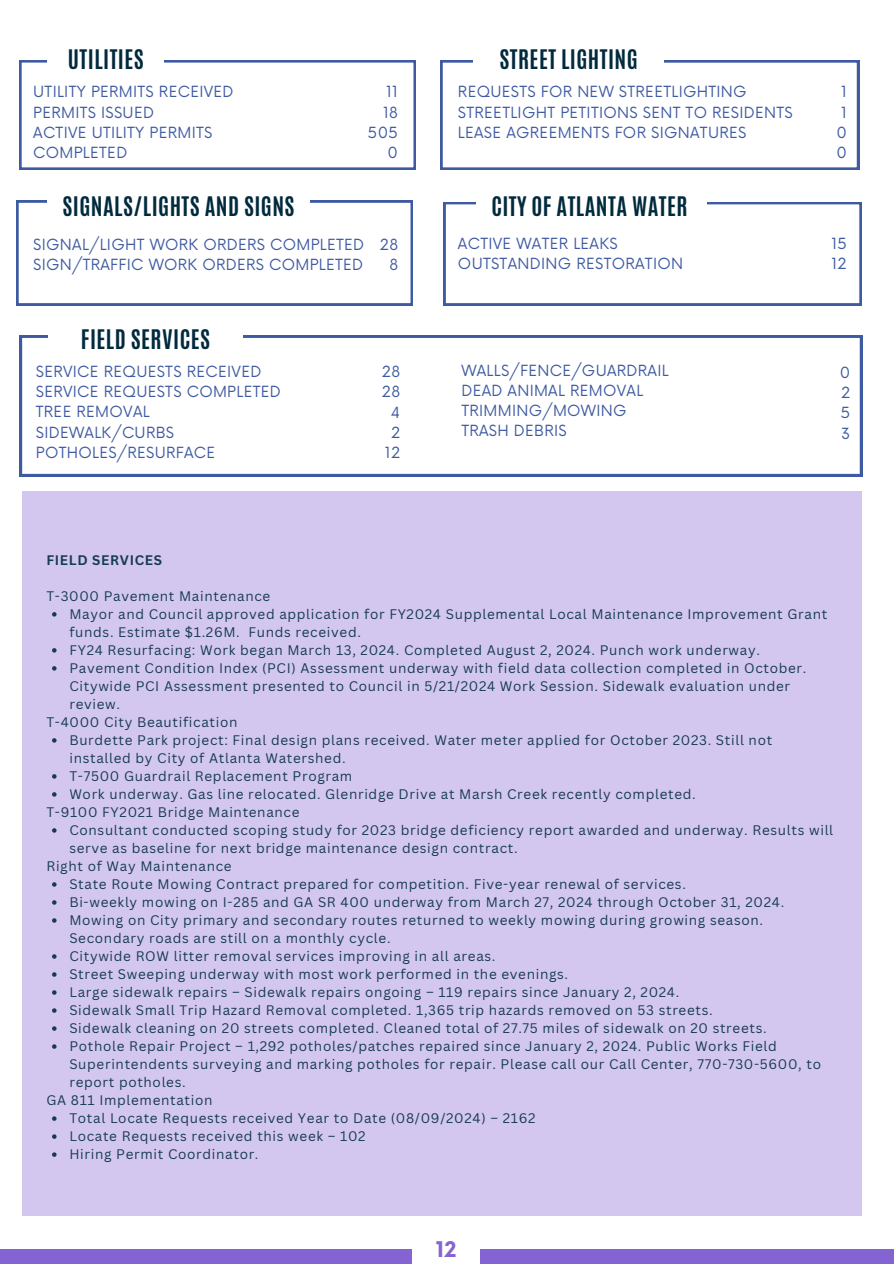
<style>
.page{position:relative;width:894px;height:1264px;background:#fff}
.page>*{position:absolute;margin:0;border:0;box-sizing:border-box;transform-origin:0 0}
.t1{font:700 22.5px "Antonio";letter-spacing:.02em;color:#022a3d}
.t2{font:700 21px "Now";color:#8463d3}
.t3{font:15px/20.2px "Now";letter-spacing:.02em;color:#3e5aa2}
.t4{font:13.5px/18px "Canva Sans";letter-spacing:.05em;color:#173b53}
.t5{font:700 13.5px "Canva Sans";letter-spacing:.05em;color:#173b53}
</style>
<div class="page">
<div style="left:0;top:1249px;width:893px;height:14px;background:#8463d3"></div>
<div style="left:412px;top:1230px;width:68px;height:33px;background:#fff"></div>
<svg style="left:20px;top:336px;width:841px;height:140px"></svg>
<svg style="left:48px;top:336px;width:194px;height:33px"></svg>
<div style="left:23px;top:491px;width:838px;height:724px;background:#d3c7ef"></div>
<svg style="left:52px;top:612px;width:5px;height:4px"></svg>
<svg style="left:52px;top:648px;width:5px;height:4px"></svg>
<svg style="left:52px;top:666px;width:5px;height:4px"></svg>
<svg style="left:52px;top:738px;width:5px;height:4px"></svg>
<svg style="left:52px;top:774px;width:5px;height:4px"></svg>
<svg style="left:52px;top:792px;width:5px;height:4px"></svg>
<svg style="left:52px;top:828px;width:5px;height:4px"></svg>
<svg style="left:52px;top:882px;width:5px;height:4px"></svg>
<svg style="left:52px;top:900px;width:5px;height:4px"></svg>
<svg style="left:52px;top:918px;width:5px;height:4px"></svg>
<svg style="left:52px;top:954px;width:5px;height:4px"></svg>
<svg style="left:52px;top:972px;width:5px;height:4px"></svg>
<svg style="left:52px;top:990px;width:5px;height:4px"></svg>
<svg style="left:52px;top:1008px;width:5px;height:4px"></svg>
<svg style="left:52px;top:1026px;width:5px;height:4px"></svg>
<svg style="left:52px;top:1044px;width:5px;height:4px"></svg>
<svg style="left:52px;top:1116px;width:5px;height:4px"></svg>
<svg style="left:52px;top:1134px;width:5px;height:4px"></svg>
<svg style="left:52px;top:1152px;width:5px;height:4px"></svg>
<svg style="left:19px;top:60px;width:396px;height:109px"></svg>
<svg style="left:443px;top:202px;width:418px;height:103px"></svg>
<svg style="left:16px;top:200px;width:396px;height:105px"></svg>
<svg style="left:440px;top:60px;width:418px;height:110px"></svg>
<svg style="left:474px;top:60px;width:189px;height:29px"></svg>
<p class="t1" style="left:68px;top:43px;width:77px">UTILITIES</p>
<p class="t3" style="left:33px;top:82px;width:202px">UTILITY PERMITS RECEIVED<br>PERMITS ISSUED<br>ACTIVE UTILITY PERMITS<br>COMPLETED</p>
<p class="t3" style="left:386px;top:83px;width:13px">11</p>
<p class="t3" style="left:383px;top:103px;width:16px">18</p>
<p class="t3" style="left:368px;top:123px;width:31px">505</p>
<p class="t3" style="left:387px;top:143px;width:12px">0</p>
<p class="t1" style="left:499px;top:43px;width:140px">STREET LIGHTING</p>
<p class="t3" style="left:458px;top:82px;width:336px">REQUESTS FOR NEW STREETLIGHTING<br>STREETLIGHT PETITIONS SENT TO RESIDENTS<br>LEASE AGREEMENTS FOR SIGNATURES</p>
<p class="t3" style="left:840px;top:83px;width:7px">1</p>
<p class="t3" style="left:840px;top:103px;width:7px">1</p>
<p class="t3" style="left:836px;top:123px;width:12px">0</p>
<p class="t3" style="left:836px;top:143px;width:12px">0</p>
<p class="t1" style="left:62px;top:190px;width:233px">SIGNALS/LIGHTS AND SIGNS</p>
<p class="t1" style="left:491px;top:190px;width:198px">CITY OF ATLANTA WATER</p>
<p class="t3" style="left:33px;top:235px;width:332px">SIGNAL/LIGHT WORK ORDERS COMPLETED<br>SIGN/TRAFFIC WORK ORDERS COMPLETED</p>
<p class="t3" style="left:380px;top:235px;width:20px">28</p>
<p class="t3" style="left:389px;top:255px;width:10px">8</p>
<p class="t1" style="left:81px;top:323px;width:131px">FIELD SERVICES</p>
<p class="t3" style="left:36px;top:362px;width:246px">SERVICE REQUESTS RECEIVED<br>SERVICE REQUESTS COMPLETED<br>TREE REMOVAL<br>SIDEWALK/CURBS<br>POTHOLES/RESURFACE</p>
<p class="t3" style="left:382px;top:362px;width:20px">28</p>
<p class="t3" style="left:382px;top:382px;width:20px">28</p>
<h3 class="t3" style="left:391px;top:403px;width:11px">4</h3>
<h1 class="t3" style="left:391px;top:423px;width:11px">2</h1>
<p class="t3" style="left:385px;top:443px;width:17px">12</p>
<p class="t3" style="left:458px;top:234px;width:226px">ACTIVE WATER LEAKS<br>OUTSTANDING RESTORATION</p>
<p class="t3" style="left:831px;top:234px;width:17px">15</p>
<p class="t3" style="left:831px;top:254px;width:17px">12</p>
<p class="t3" style="left:461px;top:361px;width:209px">WALLS/FENCE/GUARDRAIL<br>DEAD ANIMAL REMOVAL<br>TRIMMING/MOWING<br>TRASH DEBRIS</p>
<h3 class="t3" style="left:839px;top:363px;width:12px">0</h3>
<h1 class="t3" style="left:840px;top:383px;width:11px">2</h1>
<p class="t3" style="left:840px;top:403px;width:11px">5</p>
<p class="t3" style="left:840px;top:424px;width:11px">3</p>
<p class="t5" style="left:46px;top:550px;width:117px">FIELD SERVICES</p>
<p class="t4" style="left:46px;top:586px;width:225px">T-3000 Pavement Maintenance</p>
<h3 class="t4" style="left:69px;top:604px;width:759px">Mayor and Council approved application for FY2024 Supplemental Local Maintenance Improvement Grant funds. Estimate $1.26M. Funds received.</h3>
<h1 class="t4" style="left:69px;top:640px;width:692px">FY24 Resurfacing: Work began March 13, 2024. Completed August 2, 2024. Punch work underway.</h1>
<h3 class="t4" style="left:69px;top:658px;width:738px">Pavement Condition Index (PCI) Assessment underway with field data collection completed in October.<br>Citywide PCI Assessment presented to Council in 5/21/2024 Work Session. Sidewalk evaluation under review.</h3>
<p class="t4" style="left:46px;top:712px;width:192px">T-4000 City Beautification</p>
<p class="t4" style="left:69px;top:730px;width:704px">Burdette Park project: Final design plans received. Water meter applied for October 2023. Still not installed by City of Atlanta Watershed.</p>
<h1 class="t4" style="left:69px;top:766px;width:284px">T-7500 Guardrail Replacement Program</h1>
<h3 class="t4" style="left:69px;top:784px;width:627px">Work underway. Gas line relocated. Glenridge Drive at Marsh Creek recently completed.</h3>
<p class="t4" style="left:46px;top:802px;width:254px">T-9100 FY2021 Bridge Maintenance</p>
<p class="t4" style="left:69px;top:820px;width:765px">Consultant conducted scoping study for 2023 bridge deficiency report awarded and underway. Results will serve as baseline for next bridge maintenance design contract.</p>
<p class="t4" style="left:46px;top:856px;width:187px">Right of Way Maintenance</p>
<p class="t4" style="left:69px;top:874px;width:618px">State Route Mowing Contract prepared for competition. Five-year renewal of services.</p>
<p class="t4" style="left:69px;top:892px;width:716px">Bi-weekly mowing on I-285 and GA SR 400 underway from March 27, 2024 through October 31, 2024.</p>
<h3 class="t4" style="left:69px;top:910px;width:695px">Mowing on City primary and secondary routes returned to weekly mowing during growing season.<br>Secondary roads are still on a monthly cycle.</h3>
<p class="t4" style="left:69px;top:946px;width:427px">Citywide ROW litter removal services improving in all areas.</p>
<p class="t4" style="left:69px;top:964px;width:500px">Street Sweeping underway with most work performed in the evenings.</p>
<p class="t4" style="left:69px;top:982px;width:611px">Large sidewalk repairs – Sidewalk repairs ongoing – 119 repairs since January 2, 2024.</p>
<p class="t4" style="left:69px;top:1000px;width:644px">Sidewalk Small Trip Hazard Removal completed. 1,365 trip hazards removed on 53 streets.</p>
<h2 class="t4" style="left:69px;top:1018px;width:698px">Sidewalk cleaning on 20 streets completed. Cleaned total of 27.75 miles of sidewalk on 20 streets.</h2>
<p class="t4" style="left:69px;top:1036px;width:753px">Pothole Repair Project – 1,292 potholes/patches repaired since January 2, 2024. Public Works Field<br>Superintendents surveying and marking potholes for repair. Please call our Call Center, 770-730-5600, to report potholes.</p>
<p class="t4" style="left:46px;top:1090px;width:167px">GA 811 Implementation</p>
<p class="t4" style="left:69px;top:1108px;width:467px">Total Locate Requests received Year to Date (08/09/2024) – 2162</p>
<p class="t4" style="left:69px;top:1126px;width:298px">Locate Requests received this week – 102</p>
<p class="t4" style="left:69px;top:1144px;width:191px">Hiring Permit Coordinator.</p>
<h1 class="t2" style="left:435px;top:1237px;width:22px">12</h1>
</div>
